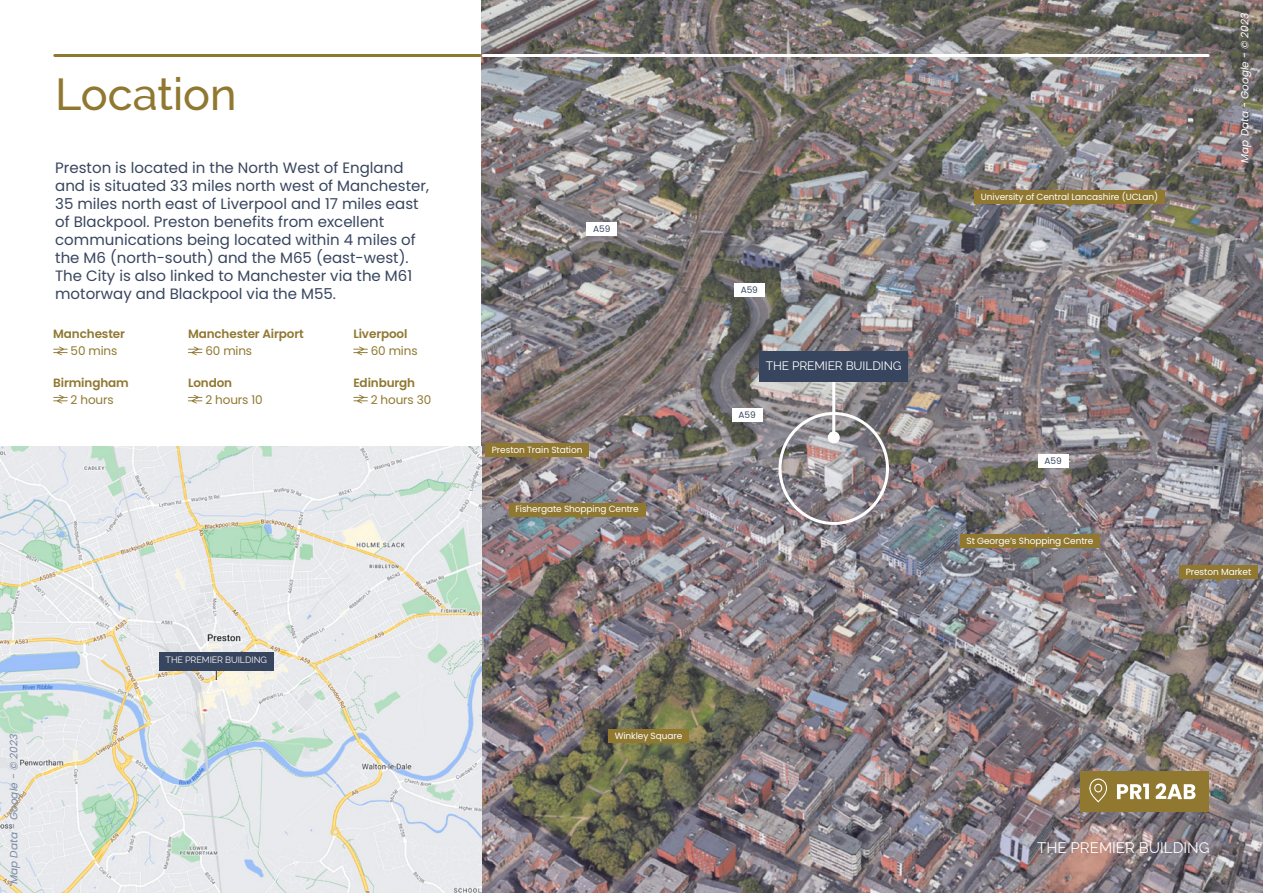
<style>
.page{position:relative;width:1263px;height:893px;background:#fff}
.page>*{position:absolute;margin:0;border:0;box-sizing:border-box;transform-origin:0 0}
.t1{font:500 45px "Raleway";color:#907831}
.t2{font:15px/18px "Poppins";color:#37455e}
.t3{font:15px "Raleway";color:#fff}
.t4{font:600 12px "Poppins";letter-spacing:-.01em;color:#907831}
.t5{font:12px "Poppins";letter-spacing:-.01em;color:#907831}
.t6{font:12px "Raleway";letter-spacing:-.01em;color:#fff}
.Paragraph{font:italic 10.5px "Poppins";color:#fff}
.Paragraph-2{font:italic 10.5px "Poppins";color:#7789a2}
.t7{font:9px "Poppins";letter-spacing:-.01em;color:#fff}
.t8{font:9px "Raleway";letter-spacing:-.01em;color:#fff}
.t9{font:9px "Poppins";letter-spacing:-.01em;color:#37455e}
</style>
<div class="page">
<img style="left:482px;top:0;width:781px;height:893px">
<hr style="left:55px;top:54px;width:425px;height:3px;background:#907831">
<div style="left:734px;top:283px;width:30px;height:14px;background:#fff"></div>
<div style="left:587px;top:222px;width:30px;height:14px;background:#fff"></div>
<div style="left:732px;top:408px;width:30px;height:14px;background:#fff"></div>
<div style="left:1038px;top:454px;width:30px;height:14px;background:#fff"></div>
<div style="left:1179px;top:565px;width:79px;height:14px;background:#907831"></div>
<svg style="left:1214px;top:579px;width:8px;height:3px"></svg>
<div style="left:960px;top:534px;width:140px;height:14px;background:#907831"></div>
<svg style="left:1026px;top:548px;width:8px;height:3px"></svg>
<div style="left:974px;top:190px;width:191px;height:14px;background:#907831"></div>
<svg style="left:1065px;top:204px;width:8px;height:3px"></svg>
<div style="left:608px;top:729px;width:81px;height:14px;background:#907831"></div>
<svg style="left:644px;top:743px;width:9px;height:3px"></svg>
<div style="left:509px;top:503px;width:136px;height:14px;background:#907831"></div>
<svg style="left:573px;top:517px;width:8px;height:3px"></svg>
<div style="left:485px;top:443px;width:104px;height:14px;background:#907831"></div>
<svg style="left:533px;top:457px;width:8px;height:3px"></svg>
<hr style="left:832px;top:371px;width:3px;height:66px;background:#fff">
<div style="left:828px;top:431px;width:12px;height:12px;background:#fff;border-radius:50%"></div>
<div style="left:778px;top:412px;width:111px;height:113px;border:3px solid #fff;border-radius:50%"></div>
<div style="left:1080px;top:771px;width:129px;height:40px;background:#907831"></div>
<svg style="left:1089px;top:778px;width:18px;height:24px"></svg>
<svg style="left:1117px;top:783px;width:78px;height:16px"></svg>
<div style="left:759px;top:351px;width:149px;height:30px;background:#37455e"></div>
<hr style="left:483px;top:54px;width:725px;height:3px;background:#fff">
<img style="left:0;top:446px;width:482px;height:447px">
<div style="left:159px;top:652px;width:114px;height:19px;background:#37455e"></div>
<svg style="left:53px;top:346px;width:15px;height:9px"></svg>
<svg style="left:188px;top:346px;width:14px;height:9px"></svg>
<svg style="left:53px;top:395px;width:15px;height:8px"></svg>
<svg style="left:353px;top:395px;width:15px;height:8px"></svg>
<svg style="left:188px;top:395px;width:14px;height:8px"></svg>
<svg style="left:353px;top:346px;width:15px;height:9px"></svg>
<p class="t1" style="left:55px;top:68px;width:183px">Location</p>
<p class="t2" style="left:55px;top:159px;width:375px">Preston is located in the North West of England and is situated 33 miles north west of Manchester, 35 miles north east of Liverpool and 17 miles east of Blackpool. Preston benefits from excellent communications being located within 4 miles of the M6 (north-south) and the M65 (east-west).<br>The City is also linked to Manchester via the M61 motorway and Blackpool via the M55.</p>
<p class="t4" style="left:53px;top:327px;width:73px">Manchester</p>
<p class="t4" style="left:188px;top:327px;width:117px">Manchester Airport</p>
<p class="t4" style="left:353px;top:327px;width:56px">Liverpool</p>
<p class="t5" style="left:71px;top:344px;width:48px">50 mins</p>
<p class="t5" style="left:205px;top:344px;width:48px">60 mins</p>
<p class="t5" style="left:71px;top:392px;width:45px">2 hours</p>
<p class="t5" style="left:371px;top:392px;width:62px">2 hours 30</p>
<p class="t5" style="left:371px;top:344px;width:48px">60 mins</p>
<p class="t4" style="left:53px;top:375px;width:77px">Birmingham</p>
<p class="t4" style="left:353px;top:375px;width:63px">Edinburgh</p>
<p class="t4" style="left:188px;top:375px;width:46px">London</p>
<p class="t5" style="left:205px;top:392px;width:59px">2 hours 10</p>
<p class="Paragraph-2" style="left:8px;top:884px;width:151px;rotate:-90deg">Map Data - Google - © 2023</p>
<p class="t8" style="left:166px;top:655px;width:103px">THE PREMIER BUILDING</p>
<p class="t9" style="left:593px;top:223px;width:19px">A59</p>
<p class="t7" style="left:492px;top:444px;width:92px">Preston Train Station</p>
<p class="t7" style="left:515px;top:504px;width:125px">Fishergate Shopping Centre</p>
<p class="t9" style="left:741px;top:284px;width:19px">A59</p>
<p class="t6" style="left:766px;top:358px;width:137px">THE PREMIER BUILDING</p>
<p class="t9" style="left:739px;top:409px;width:19px">A59</p>
<p class="t7" style="left:615px;top:730px;width:69px">Winkley Square</p>
<p class="t7" style="left:981px;top:191px;width:179px">University of Central Lancashire (UCLan)</p>
<p class="Paragraph" style="left:1239px;top:163px;width:151px;rotate:-90deg">Map Data - Google - © 2023</p>
<p class="t9" style="left:1044px;top:455px;width:19px">A59</p>
<p class="t7" style="left:966px;top:535px;width:128px">St George’s Shopping Centre</p>
<p class="t7" style="left:1186px;top:566px;width:67px">Preston Market</p>
<p class="t3" style="left:1037px;top:839px;width:174px">THE PREMIER BUILDING</p>
</div>
